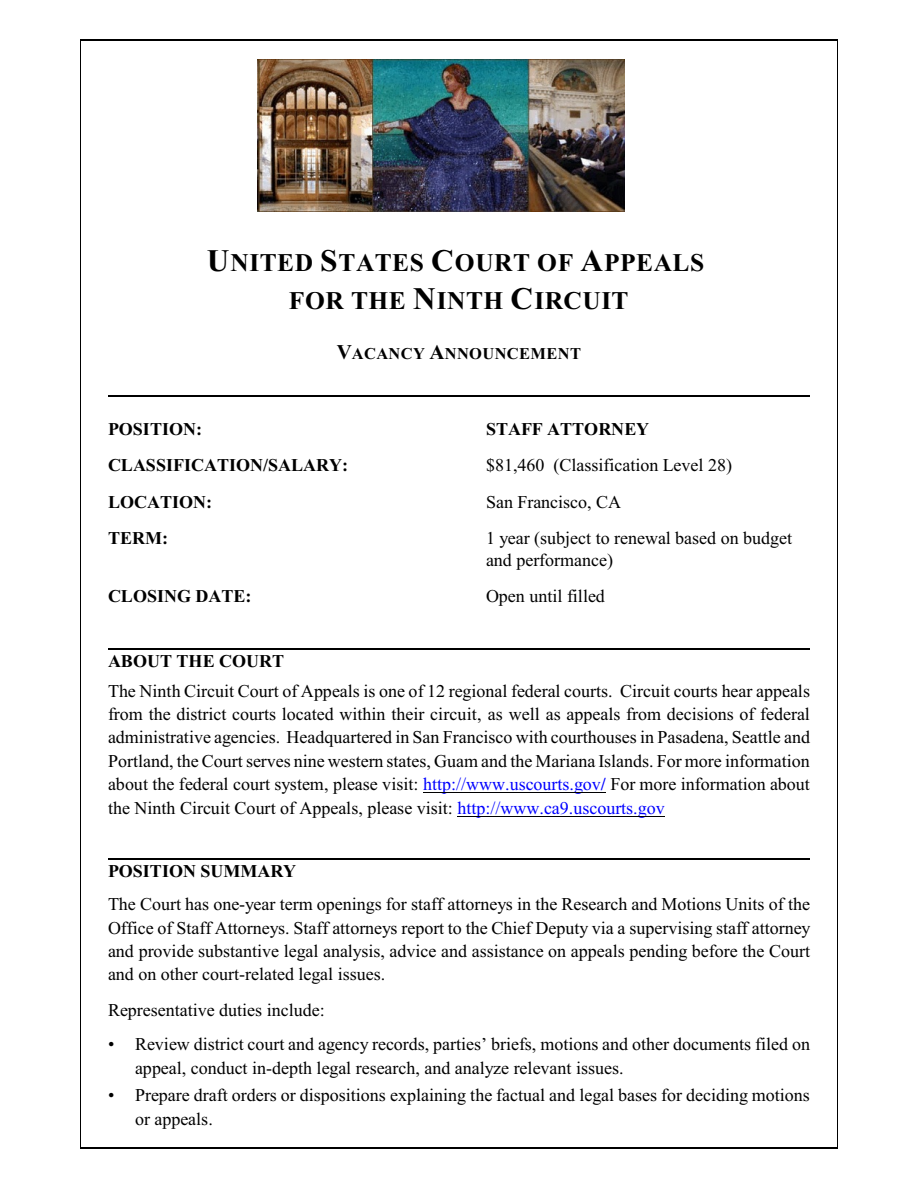
<style>
.page{position:relative;width:918px;height:1188px;background:#fff}
.page>*{position:absolute;margin:0;border:0;box-sizing:border-box;transform-origin:0 0}
.t1{font:700 25.5px/38.7px "Times New Roman";letter-spacing:.02em;color:#000;text-align:center}
.t2{font:18px/23.4px "Times New Roman";color:#000}
.t3{font:700 18px "Times New Roman";color:#000}
.t4{font:700 16.5px "Times New Roman";letter-spacing:.02em;color:#000}
.s1{font-size:31.35px}
.s2{font-size:21px}
.s3{color:#00f}
.s4{font-weight:700;color:#00f}
</style>
<div class="page">
<hr style="left:81px;top:40px;width:1px;height:1108px;background:#000">
<hr style="left:837px;top:40px;width:1px;height:1108px;background:#000">
<hr style="left:81px;top:40px;width:756px;height:1px;background:#000">
<hr style="left:80px;top:39px;width:1px;height:1109px;background:#000">
<hr style="left:838px;top:39px;width:1px;height:1109px;background:#000">
<hr style="left:80px;top:39px;width:758px;height:1px;background:#000">
<hr style="left:80px;top:1148px;width:758px;height:1px;background:#000">
<hr style="left:423px;top:793px;width:183px;height:1px;background:#000">
<hr style="left:457px;top:816px;width:208px;height:1px;background:#000">
<hr style="left:108px;top:395px;width:702px;height:2px;background:#000">
<hr style="left:108px;top:649px;width:702px;height:1px;background:#000">
<hr style="left:108px;top:858px;width:702px;height:1px;background:#000">
<img style="left:258px;top:59px;width:366px;height:153px">
<h1 class="t1" style="left:207px;top:245px;width:499px"><span class="s1">U</span>NITED <span class="s1">S</span>TATES <span class="s1">C</span>OURT OF <span class="s1">A</span>PPEALS<br>FOR THE <span class="s1">N</span>INTH <span class="s1">C</span>IRCUIT</h1>
<p class="t4" style="left:337px;top:348px;width:246px"><span class="s2">V</span>ACANCY <span class="s2">A</span>NNOUNCEMENT</p>
<p class="t3" style="left:108px;top:423px;width:96px">POSITION:</p>
<p class="t3" style="left:486px;top:423px;width:165px">STAFF ATTORNEY</p>
<p class="t3" style="left:108px;top:459px;width:242px">CLASSIFICATION/SALARY:</p>
<p class="t2" style="left:486px;top:455px;width:248px">$81,460 (Classification Level 28)</p>
<p class="t3" style="left:108px;top:496px;width:106px">LOCATION:</p>
<p class="t2" style="left:486px;top:492px;width:137px">San Francisco, CA</p>
<p class="t3" style="left:108px;top:532px;width:61px">TERM:</p>
<p class="t2" style="left:486px;top:529px;width:308px;line-height:21.3px">1 year (subject to renewal based on budget and performance)</p>
<p class="t3" style="left:108px;top:590px;width:145px">CLOSING DATE:</p>
<p class="t2" style="left:486px;top:586px;width:120px">Open until filled</p>
<p class="t3" style="left:108px;top:655px;width:178px">ABOUT THE COURT</p>
<p class="t2" style="left:108px;top:681px;width:704px;text-align:justify">The Ninth Circuit Court of Appeals is one of 12 regional federal courts. Circuit courts hear appeals from the district courts located within their circuit, as well as appeals from decisions of federal administrative agencies. Headquartered in San Francisco with courthouses in Pasadena, Seattle and Portland, the Court serves nine western states, Guam and the Mariana Islands. For more information about the federal court system, please visit: <span class="s3">http://www.uscourts.gov</span><span class="s4">/</span> For more information about the Ninth Circuit Court of Appeals, please visit: <span class="s3">http://www.ca9.uscourts.gov</span></p>
<p class="t3" style="left:108px;top:865px;width:190px">POSITION SUMMARY</p>
<p class="t2" style="left:108px;top:895px;width:704px;text-align:justify">The Court has one-year term openings for staff attorneys in the Research and Motions Units of the Office of Staff Attorneys. Staff attorneys report to the Chief Deputy via a supervising staff attorney and provide substantive legal analysis, advice and assistance on appeals pending before the Court and on other court-related legal issues.</p>
<p class="t2" style="left:108px;top:1000px;width:218px">Representative duties include:</p>
<p class="t2" style="left:135px;top:1034px;width:677px;text-indent:-27px">• Review district court and agency records, parties’ briefs, motions and other documents filed on appeal, conduct in-depth legal research, and analyze relevant issues.</p>
<p class="t2" style="left:135px;top:1085px;width:676px;text-indent:-27px">• Prepare draft orders or dispositions explaining the factual and legal bases for deciding motions or appeals.</p>
</div>
